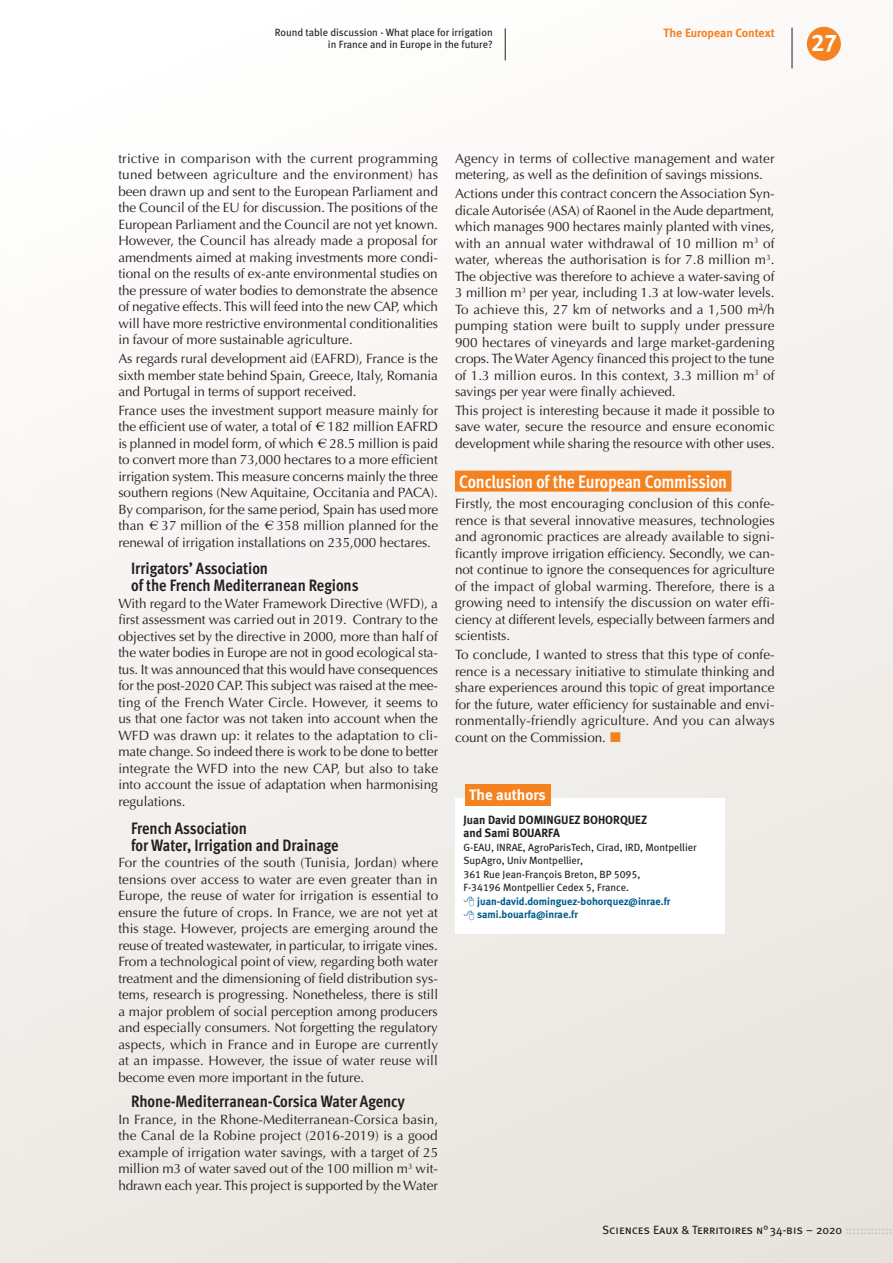
<style>
.page{position:relative;width:893px;height:1263px;background:#fff}
.page>*{position:absolute;margin:0;border:0;box-sizing:border-box;transform-origin:0 0}
.t1{font:24px "Meta Bold Caps Expert";color:#fff}
.t2{font:700 18px "Meta Cond OT";letter-spacing:-.015em;color:#fff}
.t3{font:700 16.5px/17px "Meta Cond OT";color:#231f20}
.contact-picto{font:15px "Meta Bold LF";color:#fff}
.t4{font:13.5px/16.5px "Optima";letter-spacing:-.005em;color:#231f20;text-align:justify}
.t5{font:12px "Meta Book Caps";color:#231f20}
.contacts{font:12px/13.5px "Meta Bold LF";color:#231f20}
.roulette_section{font:700 12px "Meta";color:#f58220}
.contacts-2{font:10.5px/13.5px "Meta Book LF";color:#231f20}
.roulette_article{font:10.5px/12px "Meta Book LF";color:#231f20;text-align:right}
.contacts-3{font:10.5px/13.5px "Meta Bold LF";color:#005c8a}
.s1{font-family:"Sim Sun"}
.s2{color:#bcbdc0}
</style>
<div class="page">
<div style="left:0;top:0;width:893px;height:1263px;background:linear-gradient(to bottom,#fdfdfc,#e9e6e0)"></div>
<div style="left:0;top:0;width:27px;height:1263px;background:linear-gradient(to bottom,#fff,#edeae4)"></div>
<hr style="left:505px;top:28px;width:1px;height:32px;background:#231f20">
<div style="left:455px;top:798px;width:269px;height:135px;background:#fff"></div>
<div style="left:465px;top:784px;width:86px;height:22px;background:#f58220"></div>
<div style="left:455px;top:471px;width:276px;height:21px;background:#f58220"></div>
<div style="left:807px;top:27px;width:34px;height:34px;background:#f58220;border-radius:50%"></div>
<hr style="left:792px;top:28px;width:1px;height:40px;background:#231f20">
<svg style="left:610px;top:732px;width:10px;height:9px"></svg>
<p class="roulette_article" style="left:275px;top:26px;width:219px">Round table discussion - What place for irrigation in France and in Europe in the future?</p>
<p class="roulette_section" style="left:663px;top:26px;width:113px">The European Context</p>
<h1 class="t1" style="left:811px;top:28px;width:27px">27</h1>
<p class="t4" style="left:118px;top:150px;width:321px">trictive in comparison with the current programming tuned between agriculture and the environment) has been drawn up and sent to the European Parliament and the Council of the EU for discussion. The positions of the European Parliament and the Council are not yet known.<br>However, the Council has already made a proposal for amendments aimed at making investments more condi&shy;tional on the results of ex-ante environmental studies on the pressure of water bodies to demonstrate the absence of negative effects. This will feed into the new CAP, which will have more restrictive environmental conditionalities in favour of more sustainable agriculture.</p>
<p class="t4" style="left:118px;top:350px;width:321px">As regards rural development aid (EAFRD), France is the sixth member state behind Spain, Greece, Italy, Romania and Portugal in terms of support received.</p>
<p class="t4" style="left:118px;top:402px;width:321px">France uses the investment support measure mainly for the efficient use of water, a total of <span class="s1">€</span>182 million EAFRD is planned in model form, of which <span class="s1">€</span>28.5 million is paid to convert more than 73,000 hectares to a more efficient irrigation system. This measure concerns mainly the three southern regions (New Aquitaine, Occitania and PACA).<br>By comparison, for the same period, Spain has used more than <span class="s1">€</span>37 million of the <span class="s1">€</span>358 million planned for the renewal of irrigation installations on 235,000 hectares.</p>
<h2 class="t3" style="left:131px;top:561px;width:229px">Irrigators’ Association<br>of the French Mediterranean Regions</h2>
<p class="t4" style="left:118px;top:595px;width:321px">With regard to the Water Framework Directive (WFD), a first assessment was carried out in 2019. Contrary to the objectives set by the directive in 2000, more than half of the water bodies in Europe are not in good ecological sta&shy;tus. It was announced that this would have consequences for the post-2020 CAP. This subject was raised at the mee&shy;ting of the French Water Circle. However, it seems to us that one factor was not taken into account when the WFD was drawn up: it relates to the adaptation to cli&shy;mate change. So indeed there is work to be done to better integrate the WFD into the new CAP, but also to take into account the issue of adaptation when harmonising regulations.</p>
<h2 class="t3" style="left:131px;top:820px;width:209px">French Association<br>for Water, Irrigation and Drainage</h2>
<p class="t4" style="left:118px;top:854px;width:321px">For the countries of the south (Tunisia, Jordan) where tensions over access to water are even greater than in Europe, the reuse of water for irrigation is essential to ensure the future of crops. In France, we are not yet at this stage. However, projects are emerging around the reuse of treated wastewater, in particular, to irrigate vines.<br>From a technological point of view, regarding both water treatment and the dimensioning of field distribution sys&shy;tems, research is progressing. Nonetheless, there is still a major problem of social perception among producers and especially consumers. Not forgetting the regulatory aspects, which in France and in Europe are currently at an impasse. However, the issue of water reuse will become even more important in the future.</p>
<h2 class="t3" style="left:131px;top:1093px;width:275px">Rhone-Mediterranean-Corsica Water Agency</h2>
<p class="t4" style="left:118px;top:1111px;width:321px">In France, in the Rhone-Mediterranean-Corsica basin, the Canal de la Robine project (2016-2019) is a good example of irrigation water savings, with a target of 25 million m3 of water saved out of the 100 million m<sup>3</sup> wit&shy;hdrawn each year. This project is supported by the Water</p>
<p class="t4" style="left:455px;top:150px;width:321px">Agency in terms of collective management and water metering, as well as the definition of savings missions.</p>
<p class="t4" style="left:455px;top:185px;width:321px">Actions under this contract concern the Association Syn&shy;dicale Autorisée (ASA) of Raonel in the Aude department, which manages 900 hectares mainly planted with vines, with an annual water withdrawal of 10 million m<sup>3</sup> of water, whereas the authorisation is for 7.8 million m<sup>3</sup>.<br>The objective was therefore to achieve a water-saving of 3 million m<sup>3</sup> per year, including 1.3 at low-water levels.<br>To achieve this, 27 km of networks and a 1,500 m<sup>3</sup>/h pumping station were built to supply under pressure 900 hectares of vineyards and large market-gardening crops. The Water Agency financed this project to the tune of 1.3 million euros. In this context, 3.3 million m<sup>3</sup> of savings per year were finally achieved.</p>
<p class="t4" style="left:455px;top:402px;width:321px">This project is interesting because it made it possible to save water, secure the resource and ensure economic development while sharing the resource with other uses.</p>
<h1 class="t2" style="left:459px;top:470px;width:269px">Conclusion of the European Commission</h1>
<p class="t4" style="left:455px;top:496px;width:321px">Firstly, the most encouraging conclusion of this confe&shy;rence is that several innovative measures, technologies and agronomic practices are already available to signi&shy;ficantly improve irrigation efficiency. Secondly, we can&shy;not continue to ignore the consequences for agriculture of the impact of global warming. Therefore, there is a growing need to intensify the discussion on water effi&shy;ciency at different levels, especially between farmers and scientists.</p>
<p class="t4" style="left:455px;top:646px;width:321px">To conclude, I wanted to stress that this type of confe&shy;rence is a necessary initiative to stimulate thinking and share experiences around this topic of great importance for the future, water efficiency for sustainable and envi&shy;ronmentally-friendly agriculture. And you can always count on the Commission.</p>
<p class="contact-picto" style="left:469px;top:785px;width:78px">The authors</p>
<p class="contacts" style="left:463px;top:813px;width:185px">Juan David DOMINGUEZ BOHORQUEZ and Sami BOUARFA</p>
<p class="contacts-2" style="left:463px;top:840px;width:235px">G-EAU, INRAE, AgroParisTech, Cirad, IRD, Montpellier SupAgro, Univ Montpellier,<br>361 Rue Jean-François Breton, BP 5095,<br>F-34196 Montpellier Cedex 5, France.</p>
<p class="contacts-3" style="left:477px;top:894px;width:195px">juan-david.dominguez-bohorquez@inrae.fr sami.bouarfa@inrae.fr</p>
<p class="t5" style="left:602px;top:1223px;width:292px">Sciences Eaux &amp; Territoires n°34-bis – 2020 <span class="s2">:::::::::::::</span></p>
</div>
